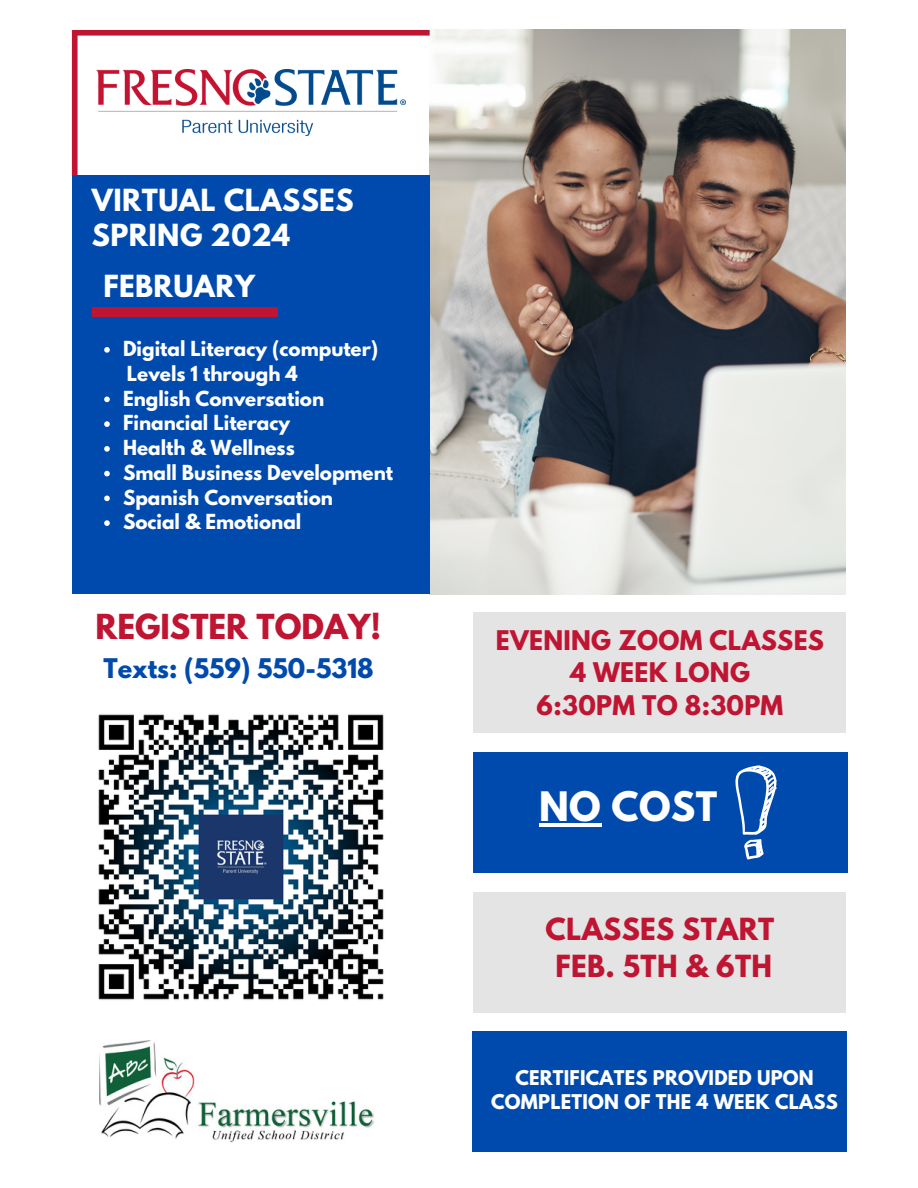
<style>
.page{position:relative;width:918px;height:1188px;background:#fff}
.page>*{position:absolute;margin:0;border:0;box-sizing:border-box;transform-origin:0 0}
.t1{font:700 36px "League Spartan";letter-spacing:.01em;color:#fff}
.t2{font:700 30.6px "League Spartan";color:#bf1532}
.t3{font:700 27px "League Spartan";letter-spacing:.015em;color:#fff}
.t4{font:700 27px "League Spartan";letter-spacing:.01em;color:#bf1532}
.t5{font:700 24px "League Spartan";letter-spacing:.01em;color:#bf1532}
.t6{font:700 24px "League Spartan";color:#004aad}
.t7{font:700 18.45px "League Spartan";color:#fff}
.t8{font:700 18px/24.8px "League Spartan";letter-spacing:.01em;color:#fff;text-align:center}
</style>
<div class="page">
<img style="left:430px;top:29px;width:416px;height:565px">
<div style="left:72px;top:175px;width:358px;height:419px;background:#004aad"></div>
<div style="left:92px;top:307px;width:186px;height:9px;background:#bf1532"></div>
<div style="left:474px;top:752px;width:374px;height:121px;background:#004aad"></div>
<div style="left:72px;top:30px;width:358px;height:6px;background:#bf1532"></div>
<div style="left:72px;top:30px;width:6px;height:145px;background:#bf1532"></div>
<div style="left:474px;top:613px;width:372px;height:120px;background:#e4e4e4"></div>
<svg style="left:735px;top:765px;width:41px;height:94px"></svg>
<img style="left:97px;top:69px;width:308px;height:67px">
<div style="left:474px;top:892px;width:372px;height:120px;background:#e4e4e4"></div>
<div style="left:472px;top:1031px;width:374px;height:121px;background:#004aad"></div>
<img style="left:98px;top:714px;width:286px;height:286px">
<img style="left:99px;top:1041px;width:275px;height:101px">
<svg style="left:104px;top:347px;width:6px;height:6px"></svg>
<svg style="left:104px;top:397px;width:6px;height:5px"></svg>
<svg style="left:104px;top:421px;width:6px;height:6px"></svg>
<svg style="left:104px;top:446px;width:6px;height:6px"></svg>
<svg style="left:104px;top:471px;width:6px;height:5px"></svg>
<svg style="left:104px;top:496px;width:6px;height:5px"></svg>
<svg style="left:104px;top:520px;width:6px;height:6px"></svg>
<hr style="left:539px;top:824px;width:62px;height:3px;background:#fff">
<p class="t3" style="left:92px;top:186px;width:263px">VIRTUAL CLASSES</p>
<p class="t3" style="left:92px;top:222px;width:200px">SPRING 2024</p>
<p class="t3" style="left:103px;top:273px;width:153px">FEBRUARY</p>
<p class="t7" style="left:123px;top:339px;width:257px">Digital Literacy (computer)</p>
<p class="t7" style="left:123px;top:389px;width:203px">English Conversation</p>
<p class="t7" style="left:123px;top:414px;width:168px">Financial Literacy</p>
<p class="t7" style="left:123px;top:438px;width:173px">Health &amp; Wellness</p>
<p class="t7" style="left:123px;top:463px;width:272px">Small Business Development</p>
<p class="t7" style="left:123px;top:488px;width:211px">Spanish Conversation</p>
<p class="t7" style="left:123px;top:513px;width:180px">Social &amp; Emotional</p>
<p class="t7" style="left:127px;top:364px;width:172px">Levels 1 through 4</p>
<p class="t2" style="left:96px;top:611px;width:287px">REGISTER TODAY!</p>
<p class="t6" style="left:103px;top:657px;width:272px">Texts: (559) 550-5318</p>
<p class="t5" style="left:496px;top:628px;width:330px">EVENING ZOOM CLASSES</p>
<p class="t5" style="left:570px;top:661px;width:181px">4 WEEK LONG</p>
<p class="t5" style="left:537px;top:694px;width:248px">6:30PM TO 8:30PM</p>
<p class="t1" style="left:539px;top:789px;width:180px">NO COST</p>
<p class="t4" style="left:545px;top:915px;width:230px">CLASSES START</p>
<p class="t4" style="left:556px;top:952px;width:218px">FEB. 5TH &amp; 6TH</p>
<p class="t8" style="left:491px;top:1067px;width:348px">CERTIFICATES PROVIDED UPON<br>COMPLETION OF THE 4 WEEK CLASS</p>
</div>
